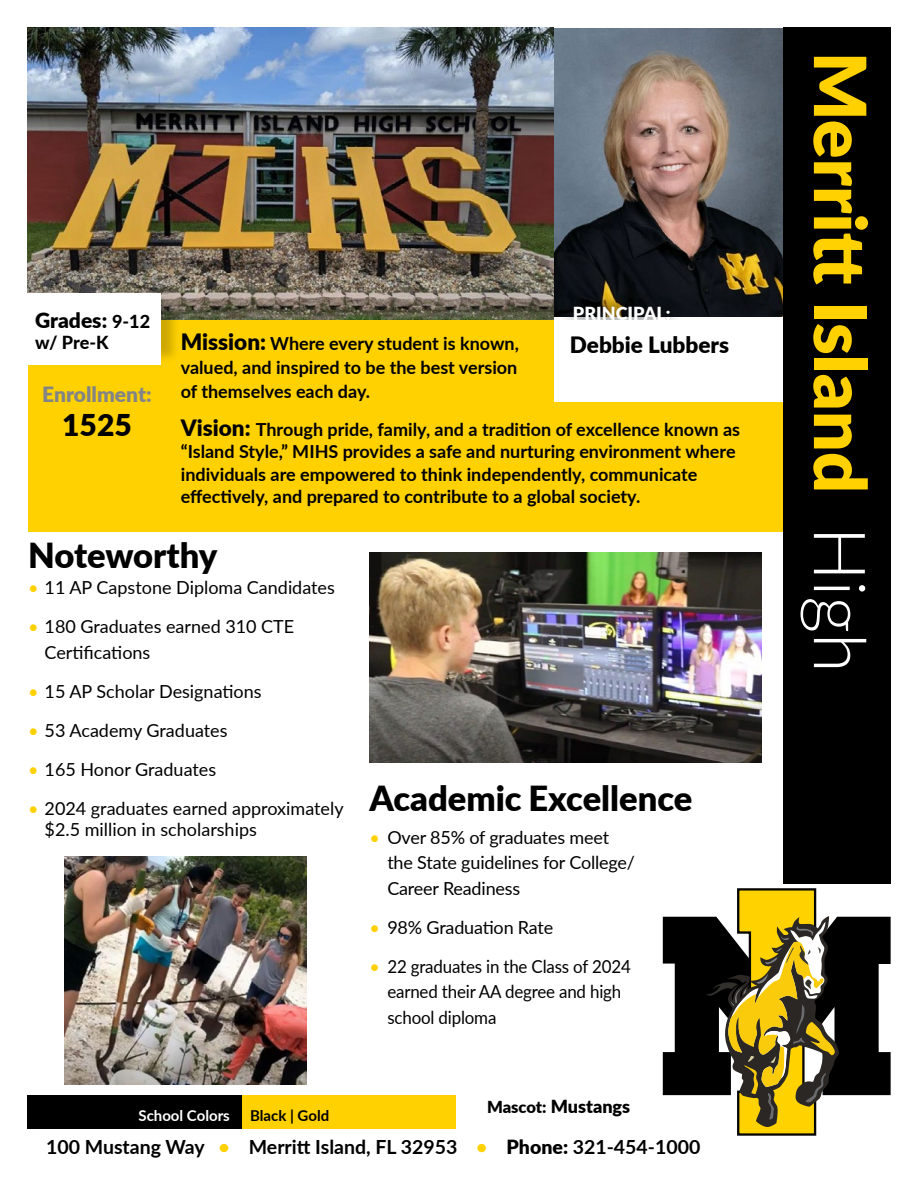
<style>
.page{position:relative;width:918px;height:1188px;background:#fff}
.page>*{position:absolute;margin:0;border:0;box-sizing:border-box;transform-origin:0 0}
.t1{font:900 72px "Lato";color:#ffd100}
.t2{font:900 34.5px "Lato";color:#000}
.t3{font:900 30px "Lato";color:#000}
.t4{font:900 22.5px "Lato";color:#000}
.t5{font:900 21px "Lato";color:#828487}
.t6{font:900 21px "Lato";color:#000}
.t7{font:700 19.5px "Lato";color:#000}
.t8{font:700 18px/22.5px "Lato";color:#000;text-align:justify}
.t9{font:18px/25.5px "Lato";letter-spacing:-.005em;color:#000}
.t10{font:18px/25.5px "Lato";letter-spacing:-.005em;color:#000;scale:.94 1}
.t11{font:900 18px "Lato";color:#000}
.t12{font:900 18px "Lato";color:#fff}
.t13{font:800 18px "Lato";color:#000}
.t14{font:700 15px "Lato";color:#fff}
.t15{font:700 15px "Lato";color:#000}
.s1{font-weight:800;font-size:18px}
.s2{font-weight:900;font-size:22.5px}
.s3{color:#ffd100}
.s4{font-size:16.5px}
.s5{font-weight:900}
.s6{font-weight:300;color:#fff}
</style>
<div class="page">
<img style="left:554px;top:29px;width:229px;height:288px">
<div style="left:251px;top:402px;width:533px;height:129px;background:#ffd100"></div>
<div style="left:28px;top:318px;width:526px;height:213px;background:#ffd100"></div>
<img style="left:27px;top:27px;width:527px;height:293px">
<div style="left:29px;top:295px;width:151px;height:69px;background:#000;opacity:.2"></div>
<div style="left:783px;top:27px;width:108px;height:856px;background:#000"></div>
<div style="left:560px;top:292px;width:123px;height:42px;background:#000;opacity:.91"></div>
<div style="left:16px;top:293px;width:145px;height:72px;background:#fff"></div>
<div style="left:28px;top:1095px;width:342px;height:34px;background:#000"></div>
<div style="left:555px;top:320px;width:219px;height:22px;background:#fff"></div>
<div style="left:243px;top:1095px;width:213px;height:34px;background:#ffd100"></div>
<svg style="left:663px;top:888px;width:228px;height:247px"></svg>
<img style="left:369px;top:553px;width:393px;height:209px">
<img style="left:65px;top:857px;width:242px;height:227px">
<p class="t12" style="left:573px;top:300px;width:99px">PRINCIPAL:</p>
<p class="t6" style="left:35px;top:304px;width:116px">Grades: <span class="s1">9-12</span></p>
<p class="t13" style="left:35px;top:330px;width:75px">w/ Pre-K</p>
<p class="t4" style="left:570px;top:328px;width:161px">Debbie Lubbers</p>
<p class="t8" style="left:181px;top:331px;width:340px;line-height:24px"><span class="s2">Mission:</span> Where every student is known, valued, and inspired to be the best version of themselves each day.</p>
<p class="t5" style="left:42px;top:378px;width:111px">Enrollment:</p>
<h3 class="t3" style="left:62px;top:403px;width:71px">1525</h3>
<p class="t8" style="left:181px;top:417px;width:561px;text-align:left"><span class="s2">Vision:</span> Through pride, family, and a tradition of excellence known as “Island Style,” MIHS provides a safe and nurturing environment where individuals are empowered to think independently, communicate effectively, and prepared to contribute to a global society.</p>
<h2 class="t2" style="left:28px;top:530px;width:191px">Noteworthy</h2>
<p class="t9" style="left:28px;top:574px;width:308px"><span class="s3">•</span> 11 AP Capstone Diploma Candidates</p>
<p class="t9" style="left:45px;top:613px;width:251px;text-indent:-17px"><span class="s3">•</span> 180 Graduates earned 310 CTE<br>Certifications</p>
<p class="t9" style="left:28px;top:678px;width:235px"><span class="s3">•</span> 15 AP Scholar Designations</p>
<p class="t9" style="left:28px;top:717px;width:201px"><span class="s3">•</span> 53 Academy Graduates</p>
<p class="t9" style="left:28px;top:756px;width:190px"><span class="s3">•</span> 165 Honor Graduates</p>
<p class="t9" style="left:45px;top:797px;width:301px;line-height:21.6px;text-indent:-17px"><span class="s3">•</span> 2024 graduates earned approximately $2.5 million in scholarships</p>
<h2 class="t2" style="left:369px;top:772px;width:325px">Academic Excellence</h2>
<p class="t9" style="left:387px;top:824px;width:249px;text-indent:-18px"><span class="s3">•</span> Over 85% of graduates meet the State guidelines for College/<br>Career Readiness</p>
<p class="t9" style="left:369px;top:914px;width:185px"><span class="s3">•</span> 98% Graduation Rate</p>
<p class="t10" style="left:387px;top:953px;width:261px;text-indent:-18px"><span class="s3">•</span> 22 graduates in the Class of 2024 earned their AA degree and high school diploma</p>
<p class="t14" style="left:138px;top:1104px;width:93px">School Colors</p>
<p class="t15" style="left:250px;top:1105px;width:81px">Black | Gold</p>
<p class="t11" style="left:487px;top:1093px;width:145px"><span class="s4">Mascot:</span> Mustangs</p>
<p class="t7" style="left:46px;top:1133px;width:656px">100 Mustang Way <span class="s3">•</span> Merritt Island, FL 32953 <span class="s3">•</span> <span class="s5">Phone:</span> 321-454-1000</p>
<h1 class="t1" style="left:894px;top:52px;width:622px;rotate:90deg">Merritt Island <span class="s6">High</span></h1>
</div>
